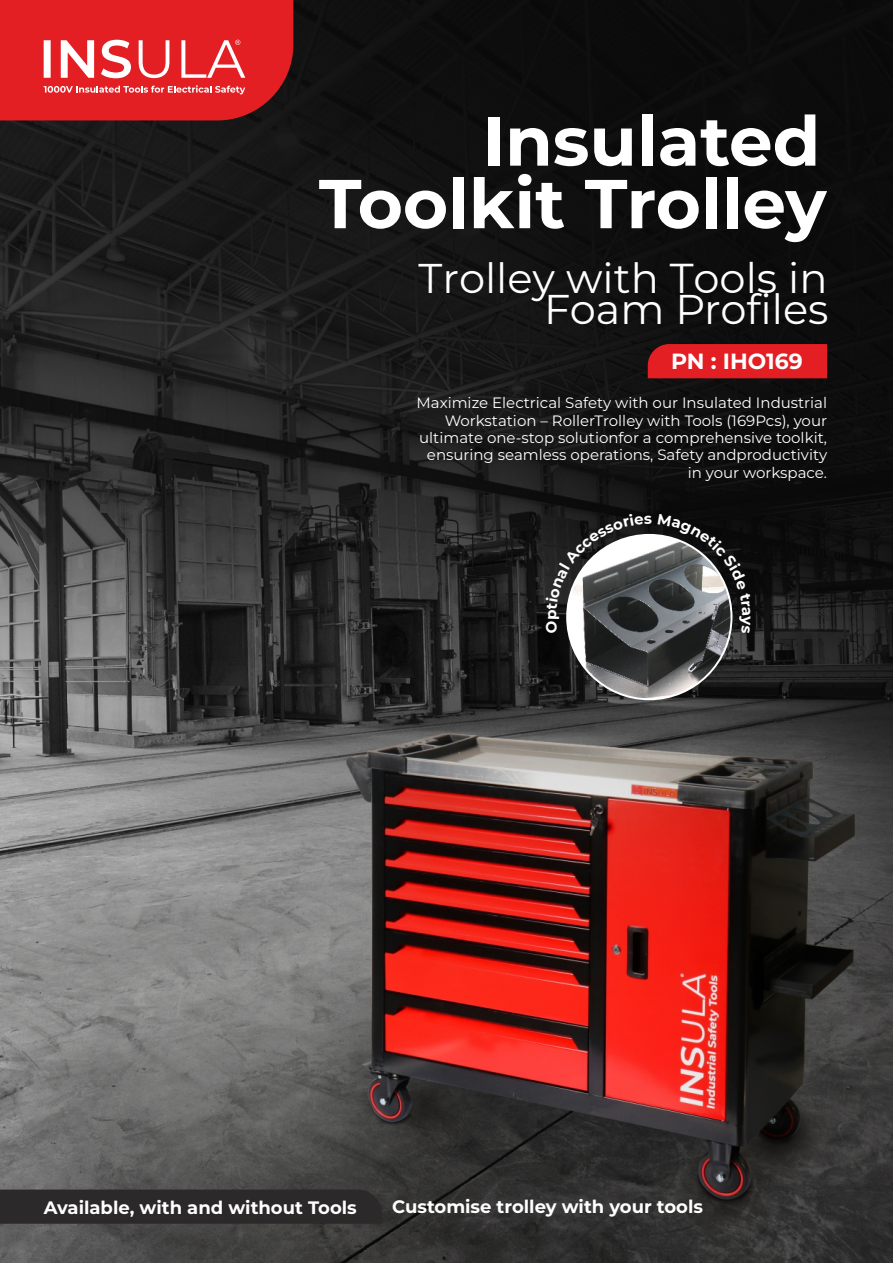
<style>
.page{position:relative;width:893px;height:1263px;background:#fff}
.page>*{position:absolute;margin:0;border:0;box-sizing:border-box;transform-origin:0 0}
.t1{font:700 69px/62.6px "Montserrat";color:#fff;text-align:right}
.t2{font:41.55px/31px "Montserrat";color:#fff;text-align:right}
.t3{font:700 21.9px "Montserrat";color:#fff}
.t4{font:700 18px "Montserrat";color:#fff}
.t5{font:15px/17.4px "Montserrat";color:#fff;text-align:right}
</style>
<div class="page">
<img style="left:0;top:0;width:893px;height:1263px">
<div style="left:0;top:1189px;width:382px;height:35px;background:#2b2929"></div>
<svg style="left:0;top:0;width:293px;height:120px;background:#de3236"></svg>
<img style="left:568px;top:536px;width:162px;height:162px;border-radius:50%">
<div style="left:648px;top:344px;width:179px;height:34px;background:#e31f24"></div>
<svg style="left:658px;top:513px;width:93px;height:120px;background:#444647"></svg>
<svg style="left:545px;top:513px;width:107px;height:120px"></svg>
<h1 class="t1" style="left:319px;top:110px;width:509px">Insulated<br>Toolkit Trolley</h1>
<h2 class="t2" style="left:418px;top:263px;width:411px">Trolley with Tools in<br>Foam Profiles</h2>
<h3 class="t3" style="left:671px;top:348px;width:133px">PN : IHO169</h3>
<p class="t5" style="left:416px;top:394px;width:412px">Maximize Electrical Safety with our Insulated Industrial Workstation – RollerTrolley with Tools (169Pcs), your ultimate one-stop solutionfor a comprehensive toolkit, ensuring seamless operations, Safety andproductivity in your workspace.</p>
<p class="t4" style="left:44px;top:1196px;width:314px">Available, with and without Tools</p>
<p class="t4" style="left:392px;top:1195px;width:312px">Customise trolley with your tools</p>
</div>
